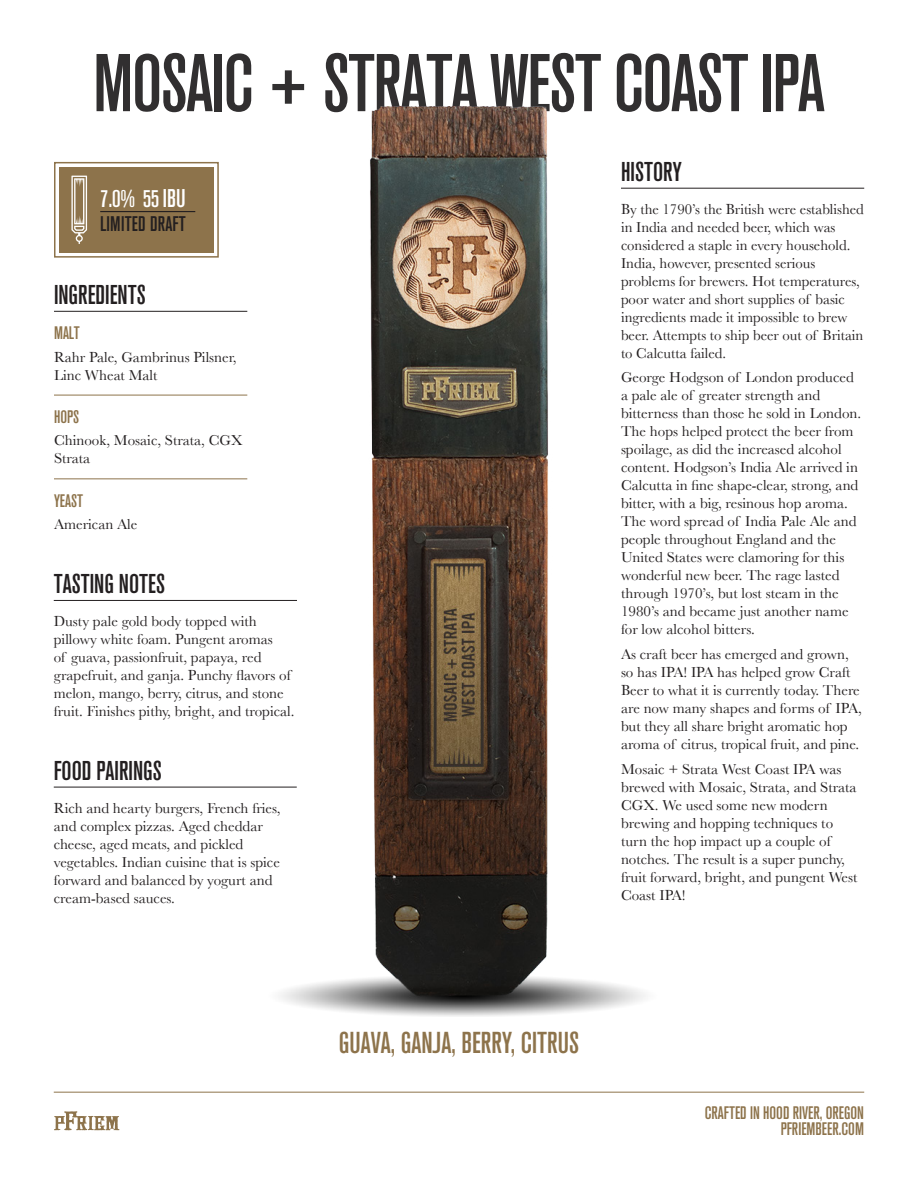
<style>
.page{position:relative;width:918px;height:1188px;background:#fff}
.page>*{position:absolute;margin:0;border:0;box-sizing:border-box;transform-origin:0 0}
.Beer_Name{font:500 condensed 81px "Akzidenz Grotesk BQ";letter-spacing:-.02em;color:#312f30}
.Key_Descriptors{font:500 condensed 30px "Akzidenz Grotesk BQ";color:#8d734b}
.Section_Header{font:500 condensed 27px "Akzidenz Grotesk BQ";color:#231f20}
.t1{font:500 condensed 24px "Akzidenz Grotesk BQ";color:#fff}
.t2{font:500 condensed 21px "Akzidenz Grotesk BQ";letter-spacing:.01em;color:#231f20}
.Ingredients{font:500 condensed 18px "Akzidenz Grotesk BQ";color:#8d734b}
.Body_Copy{font:15px/18px "Baskerville";color:#231f20}
.s1{font-size:25.35px}
</style>
<div class="page">
<div style="left:59px;top:167px;width:155px;height:85px;background:#8d734b"></div>
<hr style="left:100px;top:211px;width:95px;height:1px;background:#231f20">
<div style="left:54px;top:162px;width:165px;height:96px;border:2px solid #8d734b"></div>
<hr style="left:54px;top:1092px;width:810px;height:1px;background:#8d734b">
<svg style="left:54px;top:1111px;width:66px;height:20px"></svg>
<hr style="left:621px;top:188px;width:243px;height:1px;background:#231f20">
<hr style="left:54px;top:787px;width:243px;height:1px;background:#231f20">
<hr style="left:54px;top:600px;width:243px;height:1px;background:#231f20">
<hr style="left:54px;top:311px;width:193px;height:1px;background:#231f20">
<hr style="left:54px;top:395px;width:193px;height:1px;background:#8d734b">
<hr style="left:54px;top:478px;width:193px;height:1px;background:#8d734b">
<img style="left:247px;top:106px;width:424px;height:910px">
<svg style="left:71px;top:176px;width:16px;height:68px"></svg>
<p class="Beer_Name" style="left:93px;top:37px;width:733px">MOSAIC + STRATA WEST COAST IPA</p>
<p class="t1" style="left:100px;top:185px;width:87px">7.0% 55 <span class="s1">IBU</span></p>
<p class="t2" style="left:100px;top:212px;width:87px">LIMITED DRAFT</p>
<p class="Section_Header" style="left:54px;top:280px;width:93px">INGREDIENTS</p>
<p class="Ingredients" style="left:54px;top:323px;width:27px">MALT</p>
<p class="Body_Copy" style="left:54px;top:348px;width:184px">Rahr Pale, Gambrinus Pilsner,<br>Linc Wheat Malt</p>
<p class="Ingredients" style="left:54px;top:407px;width:27px">HOPS</p>
<p class="Body_Copy" style="left:54px;top:431px;width:190px">Chinook, Mosaic, Strata, CGX<br>Strata</p>
<p class="Ingredients" style="left:54px;top:491px;width:31px">YEAST</p>
<p class="Body_Copy" style="left:54px;top:515px;width:85px">American Ale</p>
<p class="Section_Header" style="left:54px;top:569px;width:113px">TASTING NOTES</p>
<p class="Body_Copy" style="left:54px;top:612px;width:242px">Dusty pale gold body topped with pillowy white foam. Pungent aromas<br>of guava, passionfruit, papaya, red grapefruit, and ganja. Punchy flavors of melon, mango, berry, citrus, and stone fruit. Finishes pithy, bright, and tropical.</p>
<p class="Section_Header" style="left:54px;top:755px;width:109px">FOOD PAIRINGS</p>
<p class="Body_Copy" style="left:54px;top:799px;width:228px">Rich and hearty burgers, French fries, and complex pizzas. Aged cheddar cheese, aged meats, and pickled vegetables. Indian cuisine that is spice forward and balanced by yogurt and cream-based sauces.</p>
<p class="Section_Header" style="left:621px;top:156px;width:62px">HISTORY</p>
<p class="Body_Copy" style="left:621px;top:200px;width:244px">By the 1790’s the British were established in India and needed beer, which was considered a staple in every household.<br>India, however, presented serious problems for brewers. Hot temperatures, poor water and short supplies of basic ingredients made it impossible to brew beer. Attempts to ship beer out of Britain to Calcutta failed.</p>
<p class="Body_Copy" style="left:621px;top:368px;width:242px">George Hodgson of London produced a pale ale of greater strength and bitterness than those he sold in London.<br>The hops helped protect the beer from spoilage, as did the increased alcohol content. Hodgson’s India Ale arrived in Calcutta in fine shape-clear, strong, and bitter, with a big, resinous hop aroma.<br>The word spread of India Pale Ale and people throughout England and the United States were clamoring for this wonderful new beer. The rage lasted through 1970’s, but lost steam in the 1980’s and became just another name for low alcohol bitters.</p>
<p class="Body_Copy" style="left:621px;top:645px;width:242px">As craft beer has emerged and grown, so has IPA! IPA has helped grow Craft Beer to what it is currently today. There are now many shapes and forms of IPA, but they all share bright aromatic hop aroma of citrus, tropical fruit, and pine.</p>
<p class="Body_Copy" style="left:621px;top:760px;width:238px">Mosaic + Strata West Coast IPA was brewed with Mosaic, Strata, and Strata<br>CGX. We used some new modern brewing and hopping techniques to turn the hop impact up a couple of notches. The result is a super punchy, fruit forward, bright, and pungent West<br>Coast IPA!</p>
<p class="Key_Descriptors" style="left:339px;top:1026px;width:242px">GUAVA, GANJA, BERRY, CITRUS</p>
<p class="Ingredients" style="left:705px;top:1103px;width:161px">CRAFTED IN HOOD RIVER, OREGON</p>
<p class="Ingredients" style="left:781px;top:1119px;width:85px">PFRIEMBEER.COM</p>
</div>
